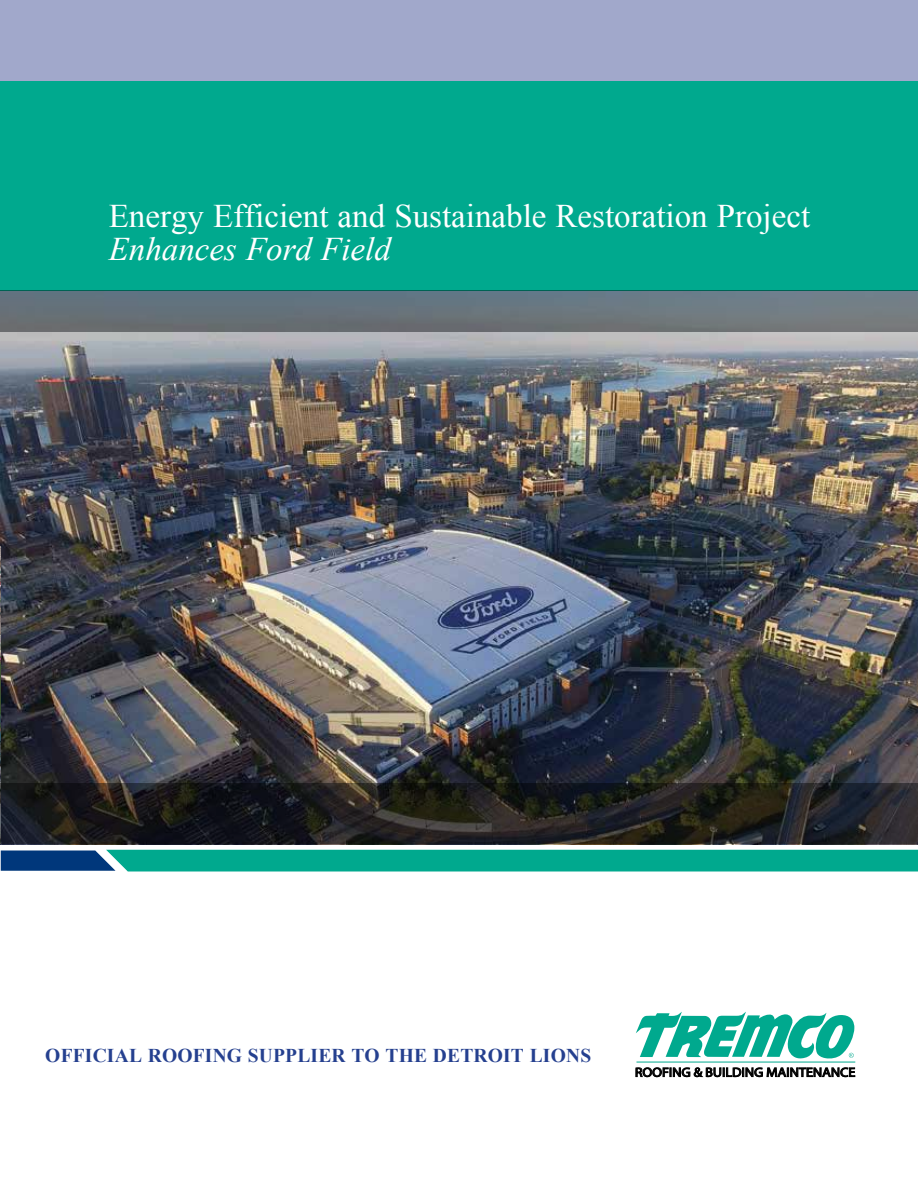
<style>
.page{position:relative;width:918px;height:1188px;background:#fff}
.page>*{position:absolute;margin:0;border:0;box-sizing:border-box;transform-origin:0 0}
.t1{font:33px "Times New Roman";color:#fff}
.t2{font:italic 33px "Times New Roman";color:#fff}
.t3{font:700 19.5px "Times New Roman";letter-spacing:.01em;color:#25408f}
.t4{font:13.05px "Myriad";color:#000;scale:1.08 1}
</style>
<div class="page">
<img style="left:1px;top:332px;width:917px;height:451px">
<div style="left:1px;top:0;width:917px;height:290px;background:#a1a8cb"></div>
<div style="left:1px;top:81px;width:917px;height:209px;background:#00a98e"></div>
<div style="left:1px;top:290px;width:917px;height:42px;background:linear-gradient(to right,#606c75,#737d84)"></div>
<svg style="left:1px;top:849px;width:917px;height:23px;background:#12a394"></svg>
<svg style="left:636px;top:1067px;width:219px;height:10px"></svg>
<svg style="left:636px;top:1012px;width:218px;height:47px"></svg>
<hr style="left:636px;top:1062px;width:219px;height:1px;background:#00a98e">
<img style="left:0;top:547px;width:1px;height:236px">
<svg style="left:0;top:783px;width:918px;height:61px;background:#1f1f1f"></svg>
<p class="t1" style="left:109px;top:193px;width:703px">Energy Efficient and Sustainable Restoration Project</p>
<p class="t2" style="left:109px;top:226px;width:284px">Enhances Ford Field</p>
<p class="t3" style="left:45px;top:1042px;width:547px">OFFICIAL ROOFING SUPPLIER TO THE DETROIT LIONS</p>
<p class="t4" style="left:635px;top:1066px;width:206px">ROOFING &amp; BUILDING MAINTENANCE</p>
</div>
